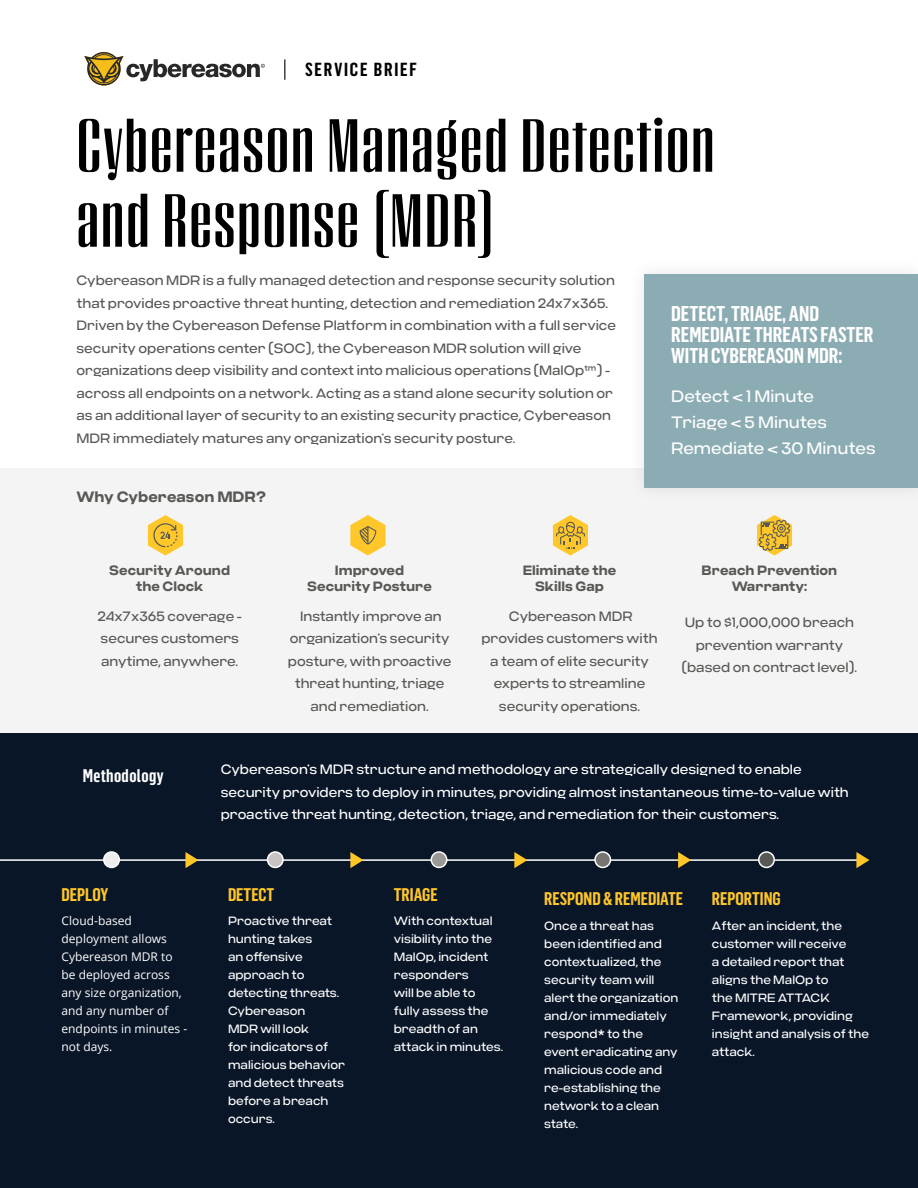
<style>
.page{position:relative;width:918px;height:1188px;background:#fff}
.page>*{position:absolute;margin:0;border:0;box-sizing:border-box;transform-origin:0 0}
.t1{font:600 75px/75px "Peristyle";letter-spacing:.02em;color:#000}
.t2{font:700 condensed 21px/21px "Flama";color:#fff}
.t3{font:700 condensed 18.6px "Flama";letter-spacing:.1em;color:#000}
.t4{font:700 condensed 18px "Flama";color:#ffc628}
.t5{font:700 condensed 18px "Flama";letter-spacing:.02em;color:#fff}
.t6{font:16.5px/26.2px "Criteria CF";color:#fff}
.t7{font:700 15px "Criteria CF";color:#575955}
.t8{font:13.5px/22.5px "Criteria CF";color:#575955;text-align:center}
.t9{font:13.5px/22.5px "Criteria CF";color:#fff}
.t10{font:700 13.5px/16.5px "Criteria CF";color:#575955;text-align:center}
.t11{font:12px/18px "Criteria CF";color:#fff}
.t12{font:12px/18px "Open Sans";color:#fff}
</style>
<div class="page">
<div style="left:0;top:468px;width:918px;height:265px;background:#f4f4f4"></div>
<div style="left:0;top:733px;width:918px;height:455px;background:#091628"></div>
<svg style="left:284px;top:59px;width:1px;height:21px"></svg>
<div style="left:630px;top:260px;width:288px;height:243px;background:#f5f5f5"></div>
<div style="left:645px;top:274px;width:273px;height:214px;background:#8cacb3"></div>
<svg style="left:148px;top:515px;width:35px;height:41px"></svg>
<svg style="left:350px;top:515px;width:35px;height:41px"></svg>
<svg style="left:757px;top:515px;width:35px;height:41px"></svg>
<svg style="left:553px;top:515px;width:35px;height:41px"></svg>
<hr style="left:0;top:859px;width:864px;height:2px;background:#fff">
<div style="left:104px;top:852px;width:15px;height:15px;background:#eeeded;border-radius:50%"></div>
<div style="left:103px;top:851px;width:17px;height:17px;border:2px solid #fff;border-radius:50%"></div>
<div style="left:759px;top:852px;width:15px;height:15px;background:#575955;border-radius:50%"></div>
<div style="left:758px;top:851px;width:17px;height:17px;border:2px solid #fff;border-radius:50%"></div>
<div style="left:595px;top:852px;width:15px;height:15px;background:#777572;border-radius:50%"></div>
<div style="left:594px;top:851px;width:17px;height:17px;border:2px solid #fff;border-radius:50%"></div>
<div style="left:431px;top:852px;width:16px;height:15px;background:#9c9896;border-radius:50%"></div>
<div style="left:431px;top:851px;width:16px;height:17px;border:2px solid #fff;border-radius:50%"></div>
<div style="left:268px;top:852px;width:15px;height:15px;background:#c6c3c2;border-radius:50%"></div>
<div style="left:267px;top:851px;width:17px;height:17px;border:2px solid #fff;border-radius:50%"></div>
<svg style="left:856px;top:852px;width:13px;height:16px"></svg>
<svg style="left:678px;top:852px;width:13px;height:16px"></svg>
<svg style="left:514px;top:852px;width:13px;height:16px"></svg>
<svg style="left:350px;top:852px;width:13px;height:16px"></svg>
<svg style="left:185px;top:852px;width:14px;height:16px"></svg>
<svg style="left:84px;top:52px;width:181px;height:34px"></svg>
<h3 class="t3" style="left:305px;top:59px;width:113px">SERVICE BRIEF</h3>
<h1 class="t1" style="left:76px;top:106px;width:640px">Cybereason Managed Detection and Response (MDR)</h1>
<p class="t8" style="left:76px;top:269px;width:541px;text-align:left">Cybereason MDR is a fully managed detection and response security solution that provides proactive threat hunting, detection and remediation 24x7x365.<br>Driven by the Cybereason Defense Platform in combination with a full service security operations center (SOC), the Cybereason MDR solution will give organizations deep visibility and context into malicious operations (MalOp™) - across all endpoints on a network. Acting as a stand alone security solution or as an additional layer of security to an existing security practice, Cybereason MDR immediately matures any organization’s security posture.</p>
<p class="t7" style="left:76px;top:488px;width:191px">Why Cybereason MDR?</p>
<h2 class="t2" style="left:671px;top:302px;width:204px">DETECT, TRIAGE, AND<br>REMEDIATE THREATS FASTER<br>WITH CYBEREASON MDR:</h2>
<p class="t6" style="left:671px;top:383px;width:206px">Detect &lt; 1 Minute<br>Triage &lt; 5 Minutes<br>Remediate &lt; 30 Minutes</p>
<p class="t10" style="left:109px;top:562px;width:122px">Security Around the Clock</p>
<p class="t8" style="left:97px;top:605px;width:146px;text-align:left">24x7x365 coverage - secures customers anytime, anywhere.</p>
<p class="t10" style="left:307px;top:562px;width:126px">Improved<br>Security Posture</p>
<p class="t8" style="left:288px;top:605px;width:165px">Instantly improve an organization’s security posture, with proactive threat hunting, triage and remediation.</p>
<p class="t10" style="left:523px;top:562px;width:95px">Eliminate the<br>Skills Gap</p>
<p class="t8" style="left:481px;top:605px;width:178px">Cybereason MDR provides customers with a team of elite security experts to streamline security operations.</p>
<p class="t10" style="left:702px;top:562px;width:137px">Breach Prevention<br>Warranty:</p>
<p class="t8" style="left:682px;top:612px;width:177px">Up to $1,000,000 breach prevention warranty (based on contract level).</p>
<h3 class="t5" style="left:83px;top:765px;width:82px">Methodology</h3>
<p class="t9" style="left:221px;top:759px;width:630px">Cybereason’s MDR structure and methodology are strategically designed to enable security providers to deploy in minutes, providing almost instantaneous time-to-value with proactive threat hunting, detection, triage, and remediation for their customers.</p>
<h3 class="t4" style="left:62px;top:884px;width:48px">DEPLOY</h3>
<p class="t12" style="left:62px;top:912px;width:127px">Cloud-based deployment allows<br>Cybereason MDR to be deployed across any size organization, and any number of endpoints in minutes - not days.</p>
<h3 class="t4" style="left:228px;top:884px;width:48px">DETECT</h3>
<p class="t11" style="left:228px;top:912px;width:119px">Proactive threat hunting takes<br>an offensive approach to detecting threats.<br>Cybereason<br>MDR will look<br>for indicators of malicious behavior and detect threats before a breach occurs.</p>
<h3 class="t4" style="left:394px;top:884px;width:45px">TRIAGE</h3>
<p class="t11" style="left:394px;top:912px;width:111px">With contextual visibility into the<br>MalOp, incident responders<br>will be able to fully assess the breadth of an attack in minutes.</p>
<h3 class="t4" style="left:544px;top:889px;width:141px">RESPOND &amp; REMEDIATE</h3>
<p class="t11" style="left:544px;top:917px;width:136px">Once a threat has been identified and contextualized, the security team will alert the organization and/or immediately respond* to the event eradicating any malicious code and re-establishing the network to a clean state.</p>
<h3 class="t4" style="left:712px;top:889px;width:70px">REPORTING</h3>
<p class="t11" style="left:712px;top:917px;width:159px">After an incident, the customer will receive<br>a detailed report that aligns the MalOp to<br>the MITRE ATTACK<br>Framework, providing insight and analysis of the attack.</p>
</div>
